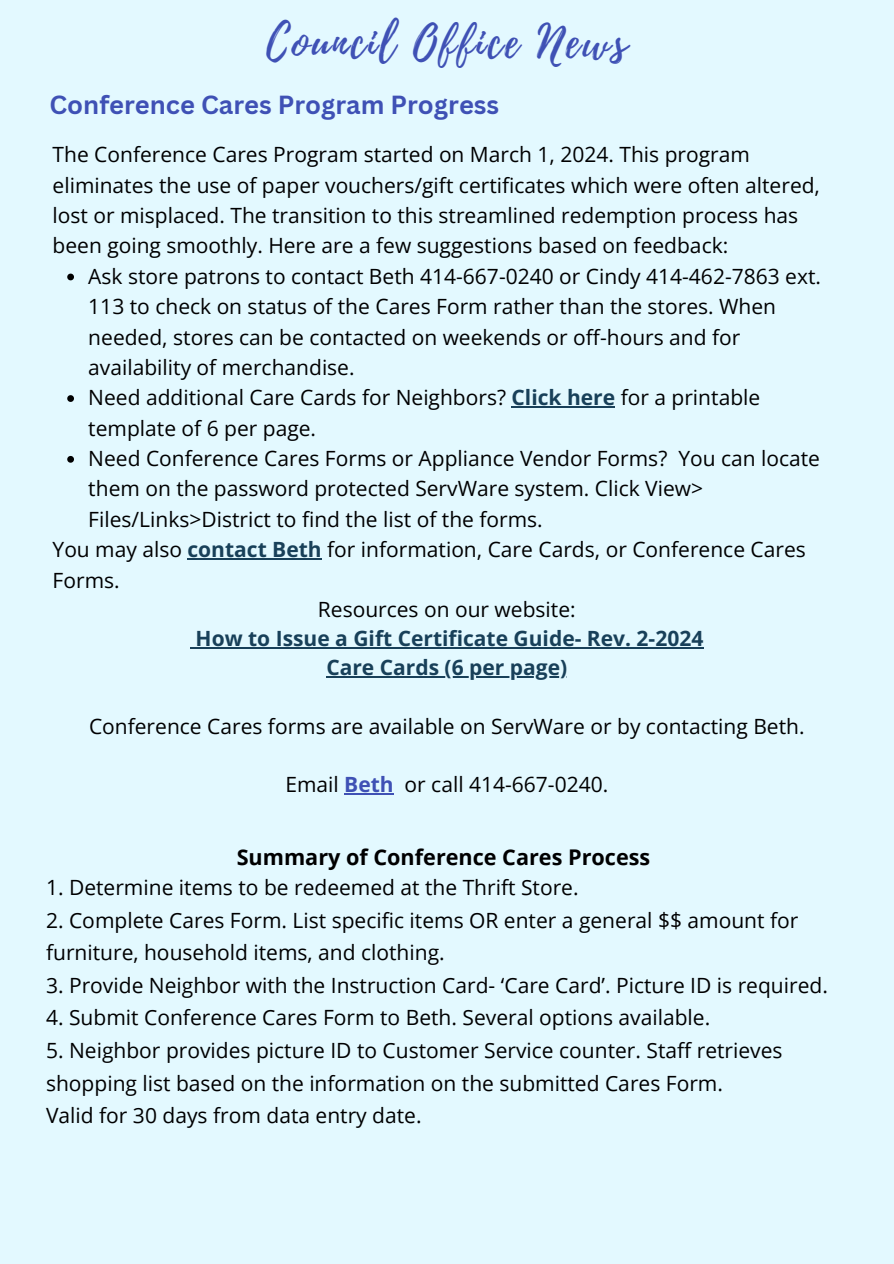
<style>
.page{position:relative;width:894px;height:1264px;background:#fff}
.page>*{position:absolute;margin:0;border:0;box-sizing:border-box;transform-origin:0 0}
.t1{font:45.15px "Playlist Script";letter-spacing:.06em;color:#3f51b5}
.t2{font:700 25.5px "Canva Sans";color:#3f51b5}
.t3{font:700 21.6px "Open Sans";color:#000}
.t4{font:21px/30.3px "Open Sans";color:#000}
.t5{font:700 21px/29.2px "Open Sans";color:#184059;text-align:center}
.s1{font-weight:700;color:#184059}
.s2{font-weight:700;color:#3f51b5}
</style>
<div class="page">
<div style="left:0;top:0;width:893px;height:1263px;background:#e3f9ff"></div>
<svg style="left:67px;top:273px;width:7px;height:7px"></svg>
<svg style="left:67px;top:395px;width:7px;height:7px"></svg>
<hr style="left:511px;top:406px;width:104px;height:1px;background:#184059">
<svg style="left:67px;top:456px;width:7px;height:6px"></svg>
<hr style="left:187px;top:558px;width:134px;height:1px;background:#184059">
<hr style="left:195px;top:647px;width:508px;height:1px;background:#184059">
<hr style="left:326px;top:676px;width:241px;height:1px;background:#184059">
<hr style="left:344px;top:793px;width:49px;height:1px;background:#3f51b5">
<h1 class="t1" style="left:266px;top:10px;width:362px">Council Office News</h1>
<p class="t2" style="left:49px;top:87px;width:451px">Conference Cares Program Progress</p>
<p class="t4" style="left:53px;top:139px;width:768px">The Conference Cares Program started on March 1, 2024. This program eliminates the use of paper vouchers/gift certificates which were often altered, lost or misplaced. The transition to this streamlined redemption process has been going smoothly. Here are a few suggestions based on feedback:</p>
<p class="t4" style="left:88px;top:260px;width:734px">Ask store patrons to contact Beth 414-667-0240 or Cindy 414-462-7863 ext.</p>
<p class="t4" style="left:88px;top:291px;width:689px">113 to check on status of the Cares Form rather than the stores. When</p>
<p class="t4" style="left:88px;top:321px;width:653px">needed, stores can be contacted on weekends or off-hours and for</p>
<p class="t4" style="left:88px;top:351px;width:268px">availability of merchandise.</p>
<p class="t4" style="left:88px;top:382px;width:673px">Need additional Care Cards for Neighbors? <span class="s1">Click here</span> for a printable</p>
<p class="t4" style="left:88px;top:412px;width:229px">template of 6 per page.</p>
<p class="t4" style="left:88px;top:443px;width:733px">Need Conference Cares Forms or Appliance Vendor Forms? You can locate</p>
<p class="t4" style="left:88px;top:473px;width:616px">them on the password protected ServWare system. Click View&gt;</p>
<p class="t4" style="left:88px;top:503px;width:456px">Files/Links&gt;District to find the list of the forms.</p>
<p class="t4" style="left:53px;top:534px;width:754px">You may also <span class="s1">contact Beth</span> for information, Care Cards, or Conference Cares</p>
<p class="t4" style="left:53px;top:564px;width:68px">Forms.</p>
<p class="t4" style="left:318px;top:593px;width:259px">Resources on our website:</p>
<p class="t5" style="left:195px;top:623px;width:509px">How to Issue a Gift Certificate Guide- Rev. 2-2024<br>Care Cards (6 per page)</p>
<p class="t4" style="left:89px;top:710px;width:716px">Conference Cares forms are available on ServWare or by contacting Beth.</p>
<p class="t4" style="left:285px;top:769px;width:324px">Email <span class="s2">Beth</span> or call 414-667-0240.</p>
<p class="t3" style="left:237px;top:841px;width:415px">Summary of Conference Cares Process</p>
<p class="t4" style="left:46px;top:871px;width:534px">1. Determine items to be redeemed at the Thrift Store.</p>
<p class="t4" style="left:46px;top:903px;width:753px;line-height:32.7px">2. Complete Cares Form. List specific items OR enter a general $$ amount for furniture, household items, and clothing.</p>
<p class="t4" style="left:46px;top:969px;width:783px">3. Provide Neighbor with the Instruction Card- ‘Care Card’. Picture ID is required.</p>
<p class="t4" style="left:46px;top:1002px;width:665px">4. Submit Conference Cares Form to Beth. Several options available.</p>
<p class="t4" style="left:46px;top:1033px;width:737px;line-height:32.7px">5. Neighbor provides picture ID to Customer Service counter. Staff retrieves shopping list based on the information on the submitted Cares Form.<br>Valid for 30 days from data entry date.</p>
</div>
